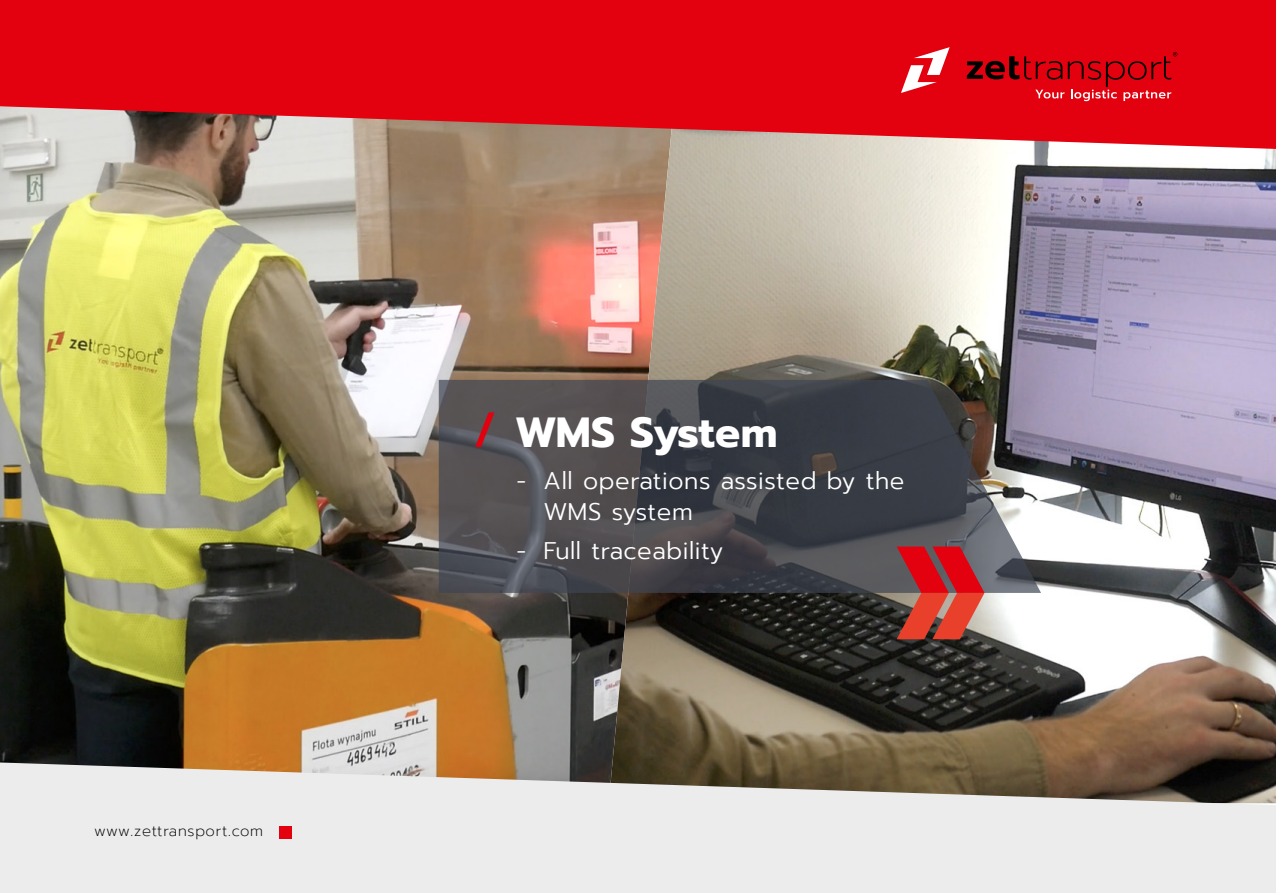
<style>
.page{position:relative;width:1276px;height:893px;background:#fff}
.page>*{position:absolute;margin:0;border:0;box-sizing:border-box;transform-origin:0 0}
.t1{font:700 42px "Prompt";letter-spacing:-.005em;color:#fff}
.t2{font:300 24px/31.5px "Prompt";letter-spacing:.025em;color:#fff}
.t3{font:200 15px "Prompt";letter-spacing:.05em;color:#000}
.s1{font-weight:500;font-size:46.95px;color:#e3000f}
</style>
<div class="page">
<img style="left:0;top:149px;width:609px;height:613px">
<img style="left:609px;top:149px;width:667px;height:613px">
<svg style="left:439px;top:380px;width:602px;height:213px;background:#4c4c51"></svg>
<svg style="left:896px;top:547px;width:88px;height:92px;background:#b93d3a"></svg>
<svg style="left:0;top:0;width:1276px;height:149px;background:#db1a25"></svg>
<svg style="left:901px;top:47px;width:48px;height:46px"></svg>
<svg style="left:967px;top:52px;width:210px;height:49px;background:#c80916"></svg>
<svg style="left:0;top:762px;width:1276px;height:131px;background:#d5d2cf"></svg>
<div style="left:279px;top:826px;width:13px;height:13px;background:#e3000f"></div>
<p class="t3" style="left:94px;top:821px;width:171px">www.zettransport.com</p>
<h1 class="t1" style="left:473px;top:401px;width:306px"><span class="s1">/</span> WMS System</h1>
<p class="t2" style="left:543px;top:465px;width:362px;text-indent:-27px">- All operations assisted by the<br>WMS system</p>
<p class="t2" style="left:516px;top:535px;width:208px">- Full traceability</p>
</div>
